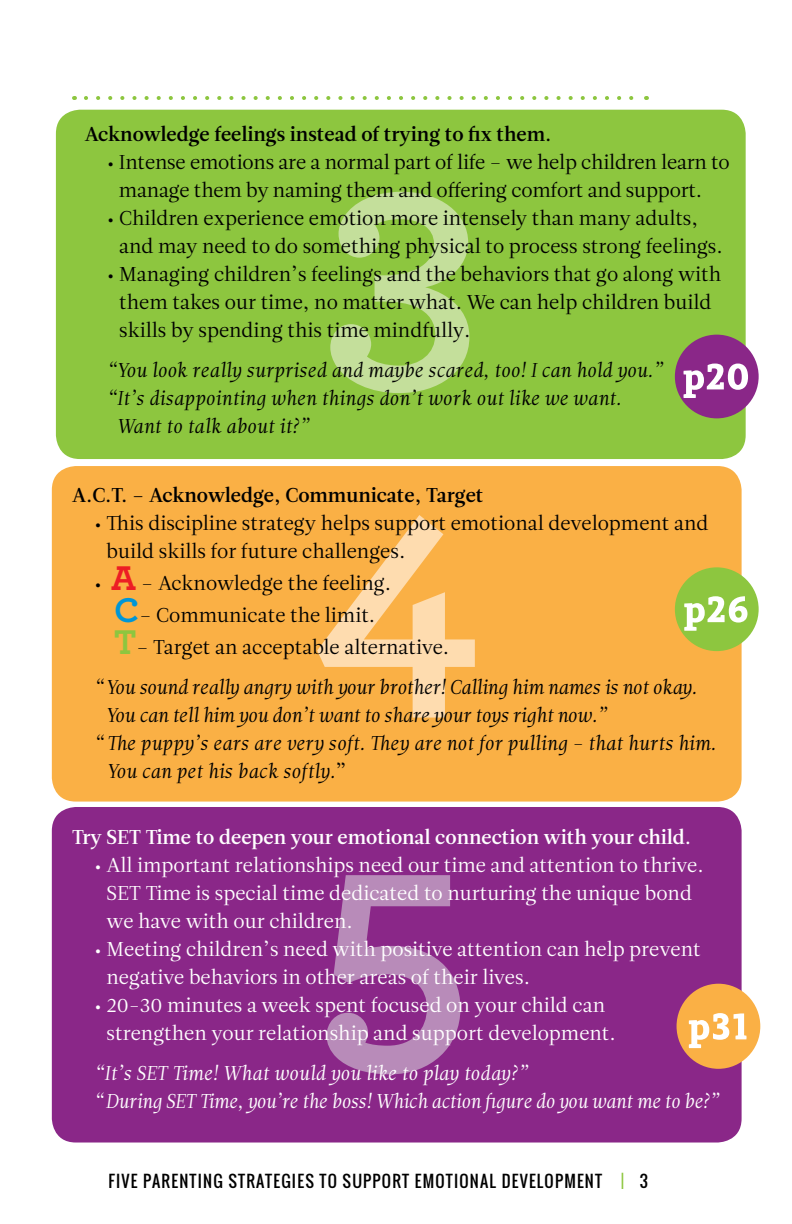
<style>
.page{position:relative;width:792px;height:1224px;background:#fff}
.page>*{position:absolute;margin:0;border:0;box-sizing:border-box;transform-origin:0 0}
.t1{font:20px/28px "Leitura Roman 1";color:#000}
.t2{font:20px/28px "Leitura Roman 1";color:#fff}
.t3{font:20px "Leitura Italic 1";color:#000}
.t4{font:20px "Leitura Italic 1";letter-spacing:-.02em;color:#000}
.t5{font:20px/28px "Leitura Italic 1";letter-spacing:-.02em;color:#fff}
.t6{font:20px "Leitura Roman 3";color:#000}
.t7{font:20px "Leitura Roman 3";color:#fff}
.t8{font:16px "Oswald";letter-spacing:.075em;color:#000}
.s1{font-family:"Archer";font-weight:700;font-size:36px;color:#ed1d24}
.s2{font-family:"Archer";font-weight:700;font-size:36px;color:#0096d6}
.s3{font-family:"Archer";font-weight:700;font-size:36px;color:#8dc63f}
.s4{font-family:"Leitura Roman 1"}
.s5{color:#8dc63f}
</style>
<div class="page">
<svg style="left:86px;top:96px;width:548px;height:4px"></svg>
<div style="left:52px;top:466px;width:690px;height:336px;background:#fab045;border-radius:24px"></div>
<div style="left:52px;top:807px;width:690px;height:336px;background:#8a2788;border-radius:24px"></div>
<div style="left:56px;top:110px;width:690px;height:349px;background:#8dc63f;border-radius:24px"></div>
<svg style="left:330px;top:192px;width:139px;height:201px"></svg>
<svg style="left:317px;top:515px;width:158px;height:203px"></svg>
<svg style="left:327px;top:875px;width:133px;height:199px"></svg>
<div style="left:675px;top:335px;width:84px;height:83px;background:#8a2788;border-radius:50%"></div>
<svg style="left:683px;top:364px;width:65px;height:34px"></svg>
<div style="left:675px;top:567px;width:84px;height:84px;background:#8dc63f;border-radius:50%"></div>
<svg style="left:684px;top:596px;width:63px;height:35px"></svg>
<div style="left:677px;top:984px;width:83px;height:85px;background:#fab045;border-radius:50%"></div>
<svg style="left:689px;top:1013px;width:58px;height:35px"></svg>
<p class="t6" style="left:85px;top:122px;width:468px">Acknowledge feelings instead of trying to fix them.</p>
<p class="t1" style="left:119px;top:148px;width:612px;text-indent:-12px">• Intense emotions are a normal part of life – we help children learn to manage them by naming them and offering comfort and support.</p>
<p class="t1" style="left:119px;top:204px;width:605px;text-indent:-13px">• Children experience emotion more intensely than many adults, and may need to do something physical to process strong feelings.</p>
<p class="t1" style="left:119px;top:260px;width:604px;text-indent:-13px">• Managing children’s feelings and the behaviors that go along with them takes our time, no matter what. We can help children build skills by spending this time mindfully.</p>
<p class="t3" style="left:107px;top:358px;width:558px">“You look really surprised and maybe scared, too! I can hold you.”</p>
<p class="t3" style="left:107px;top:386px;width:516px">“It’s disappointing when things don’t work out like we want.</p>
<p class="t3" style="left:117px;top:414px;width:194px">Want to talk about it?”</p>
<p class="t6" style="left:72px;top:483px;width:413px">A.C.T. – Acknowledge, Communicate, Target</p>
<p class="t1" style="left:107px;top:509px;width:604px;text-indent:-13px">• This discipline strategy helps support emotional development and build skills for future challenges.</p>
<p class="t1" style="left:114px;top:567px;width:337px;line-height:32px;text-indent:-20px">• <span class="s1">A</span> – Acknowledge the feeling.<br><span class="s2">C</span>– Communicate the limit.<br><span class="s3">T</span>– Target an acceptable alternative.</p>
<p class="t4" style="left:94px;top:675px;width:605px">“ You sound really angry with your brother! Calling him names is not okay.</p>
<p class="t4" style="left:106px;top:703px;width:503px">You can tell him you don’t want to share your toys right now.”</p>
<p class="t3" style="left:94px;top:731px;width:624px">“ The puppy’s ears are very soft. They are not for pulling – that hurts him.</p>
<p class="t3" style="left:107px;top:759px;width:242px">You can pet his back softly.<span class="s4">”</span></p>
<p class="t7" style="left:72px;top:825px;width:621px">Try SET Time to deepen your emotional connection with your child.</p>
<p class="t2" style="left:107px;top:851px;width:599px;text-indent:-13px">• All important relationships need our time and attention to thrive.<br>SET Time is special time dedicated to nurturing the unique bond we have with our children.</p>
<p class="t2" style="left:107px;top:935px;width:596px;text-indent:-13px">• Meeting children’s need with positive attention can help prevent negative behaviors in other areas of their lives.</p>
<p class="t2" style="left:107px;top:991px;width:511px;text-indent:-13px">• 20-30 minutes a week spent focused on your child can strengthen your relationship and support development.</p>
<p class="t5" style="left:94px;top:1059px;width:627px">“It’s SET Time! What would you like to play today?”<br>“ During SET Time, you’re the boss! Which action figure do you want me to be?”</p>
<p class="t8" style="left:108px;top:1169px;width:541px">FIVE PARENTING STRATEGIES TO SUPPORT EMOTIONAL DEVELOPMENT <span class="s5">|</span> 3</p>
</div>
